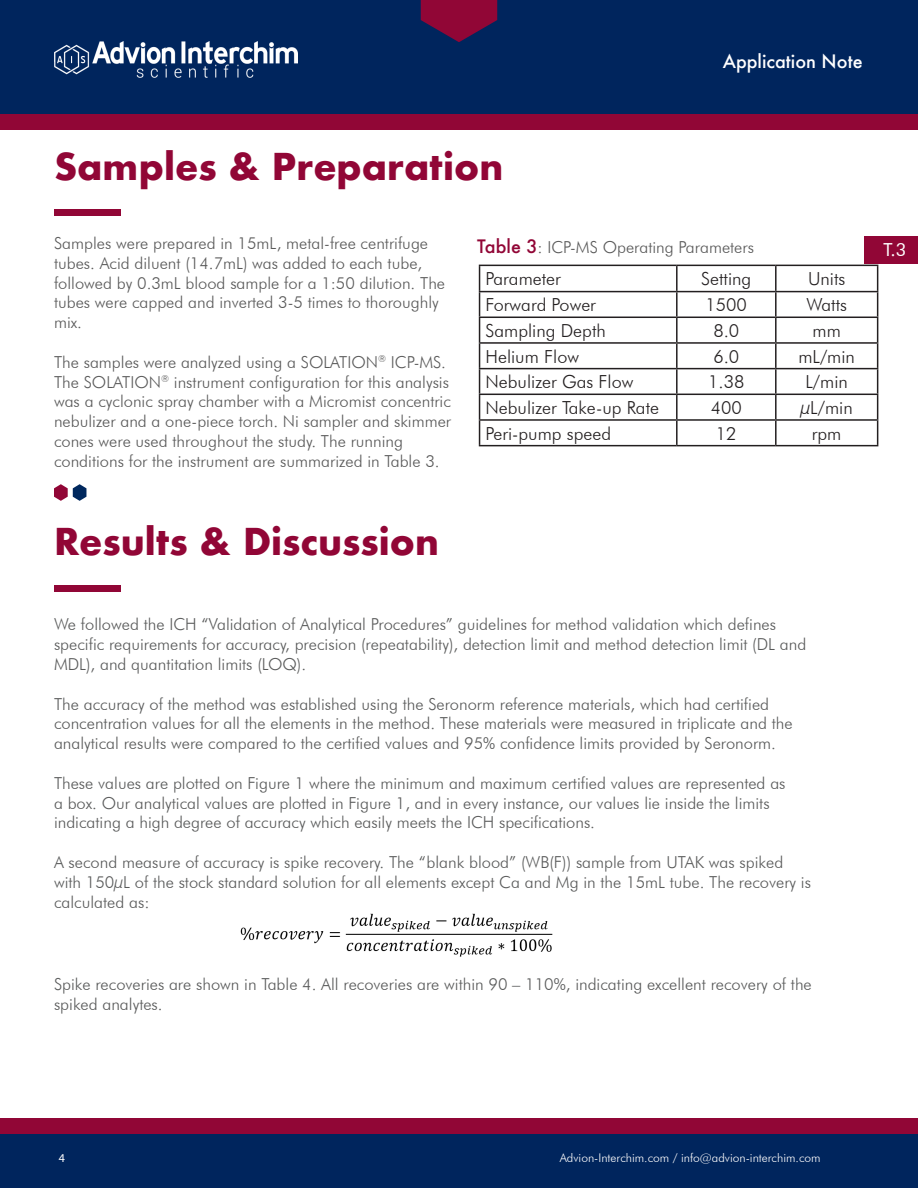
<style>
.page{position:relative;width:918px;height:1188px;background:#fff}
.page>*{position:absolute;margin:0;border:0;box-sizing:border-box;transform-origin:0 0}
.t1{font:700 36px "Futura";color:#910636}
.t2{font:300 18px "Futura BT";color:#231f20}
.t3{font:500 18px "Futura";color:#fff}
.t4{font:18px "Futura BT";color:#fff}
.t5{font:300 16.5px/19.8px "Futura BT";color:#595a5a}
.t6{font:300 16.5px/19.8px "Futura BT";color:#595959}
.t7{font:300 12px "Futura BT";color:#fff}
.t8{font:12px "Myriad Pro";color:#fff}
.s1{font-family:"Futura";font-weight:500;font-size:18px;color:#910636}
</style>
<div class="page">
<div style="left:0;top:1134px;width:918px;height:54px;background:#00255d"></div>
<div style="left:0;top:0;width:918px;height:114px;background:#00255d"></div>
<svg style="left:421px;top:0;width:76px;height:42px"></svg>
<div style="left:54px;top:210px;width:67px;height:6px;background:#910636"></div>
<svg style="left:54px;top:484px;width:32px;height:17px"></svg>
<div style="left:0;top:114px;width:918px;height:16px;background:#910636"></div>
<div style="left:0;top:1119px;width:918px;height:15px;background:#910636"></div>
<img style="left:54px;top:42px;width:244px;height:36px">
<div style="left:864px;top:236px;width:54px;height:28px;background:#910636"></div>
<hr style="left:479px;top:265px;width:198px;height:1px;background:#231f20">
<hr style="left:677px;top:265px;width:99px;height:1px;background:#231f20">
<hr style="left:676px;top:266px;width:2px;height:25px;background:#231f20">
<hr style="left:776px;top:265px;width:102px;height:1px;background:#231f20">
<hr style="left:775px;top:266px;width:2px;height:25px;background:#231f20">
<hr style="left:479px;top:291px;width:198px;height:1px;background:#231f20">
<hr style="left:677px;top:291px;width:99px;height:1px;background:#231f20">
<hr style="left:676px;top:292px;width:2px;height:25px;background:#231f20">
<hr style="left:776px;top:291px;width:102px;height:1px;background:#231f20">
<hr style="left:775px;top:292px;width:2px;height:25px;background:#231f20">
<hr style="left:479px;top:317px;width:198px;height:1px;background:#231f20">
<hr style="left:677px;top:317px;width:99px;height:1px;background:#231f20">
<hr style="left:676px;top:318px;width:2px;height:24px;background:#231f20">
<hr style="left:776px;top:317px;width:102px;height:1px;background:#231f20">
<hr style="left:775px;top:318px;width:2px;height:24px;background:#231f20">
<hr style="left:479px;top:342px;width:198px;height:2px;background:#231f20">
<hr style="left:677px;top:342px;width:99px;height:2px;background:#231f20">
<hr style="left:676px;top:344px;width:2px;height:24px;background:#231f20">
<hr style="left:776px;top:342px;width:102px;height:2px;background:#231f20">
<hr style="left:775px;top:344px;width:2px;height:24px;background:#231f20">
<hr style="left:479px;top:368px;width:198px;height:1px;background:#231f20">
<hr style="left:677px;top:368px;width:99px;height:1px;background:#231f20">
<hr style="left:676px;top:369px;width:2px;height:25px;background:#231f20">
<hr style="left:776px;top:368px;width:102px;height:1px;background:#231f20">
<hr style="left:775px;top:369px;width:2px;height:25px;background:#231f20">
<hr style="left:479px;top:394px;width:198px;height:1px;background:#231f20">
<hr style="left:677px;top:394px;width:99px;height:1px;background:#231f20">
<hr style="left:676px;top:395px;width:2px;height:24px;background:#231f20">
<hr style="left:776px;top:394px;width:102px;height:1px;background:#231f20">
<hr style="left:775px;top:395px;width:2px;height:24px;background:#231f20">
<hr style="left:479px;top:419px;width:198px;height:2px;background:#231f20">
<svg style="left:479px;top:266px;width:1px;height:179px"></svg>
<hr style="left:677px;top:419px;width:99px;height:2px;background:#231f20">
<hr style="left:676px;top:421px;width:2px;height:24px;background:#231f20">
<hr style="left:776px;top:419px;width:102px;height:2px;background:#231f20">
<hr style="left:775px;top:421px;width:2px;height:24px;background:#231f20">
<svg style="left:877px;top:266px;width:1px;height:179px"></svg>
<hr style="left:479px;top:445px;width:198px;height:1px;background:#231f20">
<hr style="left:677px;top:445px;width:99px;height:1px;background:#231f20">
<hr style="left:776px;top:445px;width:102px;height:1px;background:#231f20">
<div style="left:54px;top:586px;width:67px;height:6px;background:#910636"></div>
<img style="left:240px;top:913px;width:313px;height:44px">
<p class="t1" style="left:54px;top:140px;width:451px">Samples &amp; Preparation</p>
<p class="t3" style="left:723px;top:49px;width:142px">Application Note</p>
<p class="t6" style="left:54px;top:233px;width:393px">Samples were prepared in 15mL, metal-free centrifuge tubes. Acid diluent (14.7mL) was added to each tube, followed by 0.3mL blood sample for a 1:50 dilution. The tubes were capped and inverted 3-5 times to thoroughly mix.</p>
<p class="t6" style="left:54px;top:352px;width:399px">The samples were analyzed using a SOLATION<sup>®</sup> ICP-MS.<br>The SOLATION<sup>®</sup> instrument configuration for this analysis was a cyclonic spray chamber with a Micromist concentric nebulizer and a one-piece torch. Ni sampler and skimmer cones were used throughout the study. The running conditions for the instrument are summarized in Table 3.</p>
<p class="t1" style="left:54px;top:516px;width:387px">Results &amp; Discussion</p>
<p class="t6" style="left:477px;top:237px;width:279px"><span class="s1">Table 3</span>: ICP-MS Operating Parameters</p>
<p class="t4" style="left:884px;top:238px;width:24px">T.3</p>
<p class="t2" style="left:486px;top:268px;width:77px">Parameter</p>
<p class="t2" style="left:701px;top:268px;width:52px">Setting</p>
<p class="t2" style="left:808px;top:268px;width:39px">Units</p>
<p class="t2" style="left:486px;top:294px;width:112px">Forward Power</p>
<p class="t2" style="left:706px;top:294px;width:43px">1500</p>
<p class="t2" style="left:806px;top:294px;width:42px">Watts</p>
<p class="t2" style="left:486px;top:320px;width:122px">Sampling Depth</p>
<p class="t2" style="left:713px;top:320px;width:27px">8.0</p>
<p class="t2" style="left:813px;top:320px;width:30px">mm</p>
<p class="t2" style="left:486px;top:345px;width:95px">Helium Flow</p>
<p class="t2" style="left:713px;top:345px;width:27px">6.0</p>
<p class="t2" style="left:798px;top:345px;width:58px">mL/min</p>
<p class="t2" style="left:486px;top:371px;width:149px">Nebulizer Gas Flow</p>
<p class="t2" style="left:708px;top:371px;width:38px">1.38</p>
<p class="t2" style="left:806px;top:371px;width:44px">L/min</p>
<p class="t2" style="left:486px;top:397px;width:175px">Nebulizer Take-up Rate</p>
<p class="t2" style="left:711px;top:397px;width:33px">400</p>
<p class="t2" style="left:801px;top:397px;width:54px">µL/min</p>
<p class="t2" style="left:486px;top:422px;width:127px">Peri-pump speed</p>
<p class="t2" style="left:716px;top:422px;width:22px">12</p>
<p class="t2" style="left:812px;top:422px;width:31px">rpm</p>
<p class="t5" style="left:54px;top:614px;width:754px">We followed the ICH “Validation of Analytical Procedures” guidelines for method validation which defines specific requirements for accuracy, precision (repeatability), detection limit and method detection limit (DL and<br>MDL), and quantitation limits (LOQ).</p>
<p class="t5" style="left:54px;top:694px;width:740px">The accuracy of the method was established using the Seronorm reference materials, which had certified concentration values for all the elements in the method. These materials were measured in triplicate and the analytical results were compared to the certified values and 95% confidence limits provided by Seronorm.</p>
<p class="t5" style="left:54px;top:773px;width:733px">These values are plotted on Figure 1 where the minimum and maximum certified values are represented as a box. Our analytical values are plotted in Figure 1, and in every instance, our values lie inside the limits indicating a high degree of accuracy which easily meets the ICH specifications.</p>
<p class="t5" style="left:54px;top:852px;width:759px">A second measure of accuracy is spike recovery. The “blank blood” (WB(F)) sample from UTAK was spiked with 150µL of the stock standard solution for all elements except Ca and Mg in the 15mL tube. The recovery is calculated as:</p>
<p class="t5" style="left:54px;top:974px;width:759px">Spike recoveries are shown in Table 4. All recoveries are within 90 – 110%, indicating excellent recovery of the spiked analytes.</p>
<p class="t8" style="left:59px;top:1150px;width:8px">4</p>
<p class="t7" style="left:560px;top:1151px;width:262px">Advion-Interchim.com / info@advion-interchim.com</p>
</div>
